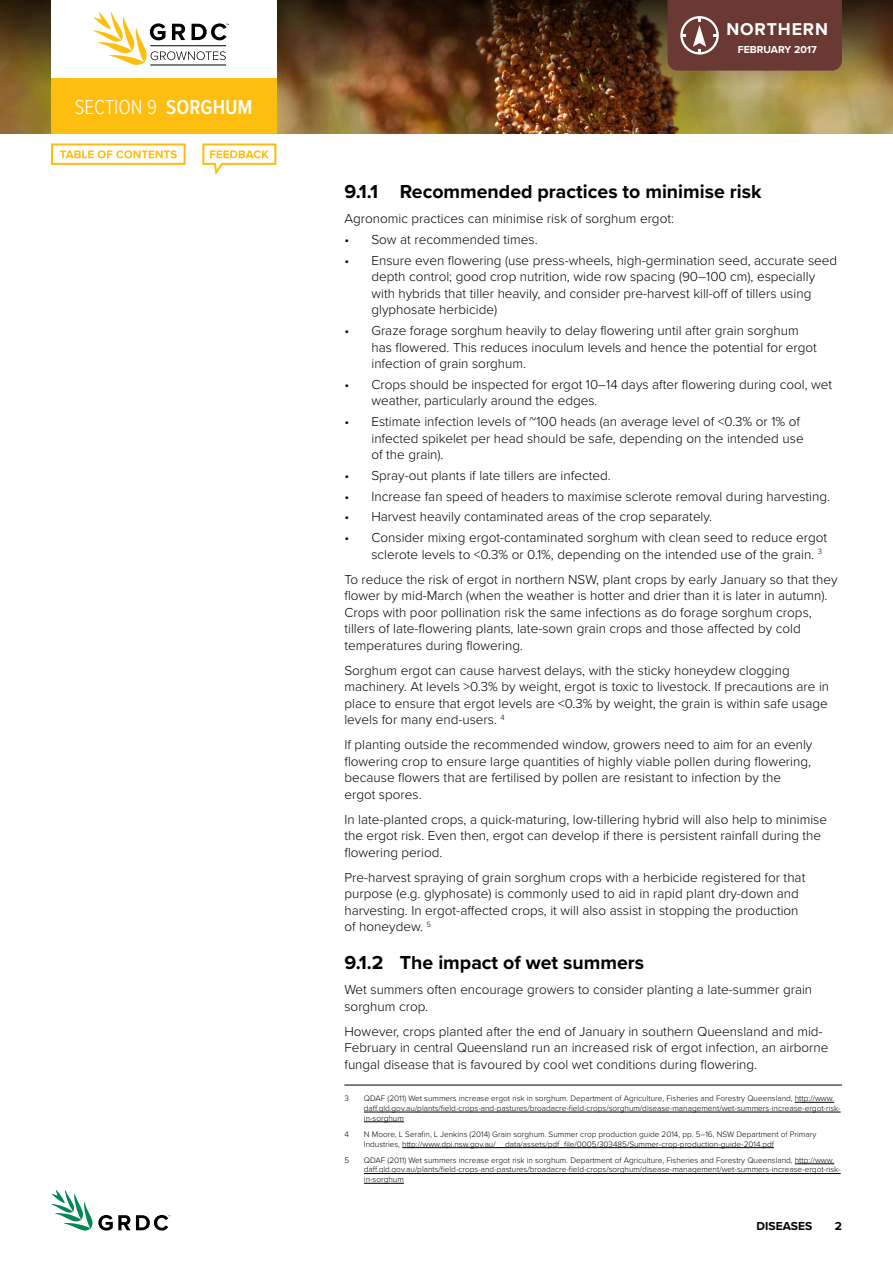
<style>
.page{position:relative;width:893px;height:1263px;background:#fff}
.page>*{position:absolute;margin:0;border:0;box-sizing:border-box;transform-origin:0 0}
.t1{font:300 21px "Proxima Nova Cond";color:#fff}
.t2{font:700 19.5px "Proxima Nova";color:#000}
.t3{font:700 17.7px "Proxima Nova";letter-spacing:.05em;color:#fff}
.t4{font:300 13.5px/16.5px "Proxima Nova";color:#000}
.t5{font:700 12px "Proxima Nova";color:#000}
.t6{font:700 10.5px "Proxima Nova";color:#fff}
.t7{font:300 8.25px/9.8px "Proxima Nova";color:#000}
.s1{font-weight:600}
</style>
<div class="page">
<img style="left:0;top:117px;width:893px;height:16px">
<img style="left:0;top:0;width:893px;height:117px">
<svg style="left:51px;top:1190px;width:119px;height:41px"></svg>
<div style="left:51px;top:0;width:225px;height:81px;background:#fff"></div>
<div style="left:51px;top:78px;width:225px;height:55px;background:#febe10"></div>
<div style="left:668px;top:0;width:174px;height:71px;background:#6b3934"></div>
<hr style="left:150px;top:65px;width:76px;height:1px;background:#000">
<svg style="left:93px;top:12px;width:136px;height:53px"></svg>
<hr style="left:344px;top:1085px;width:498px;height:1px;background:#000">
<hr style="left:795px;top:1102px;width:39px;height:1px;background:#000">
<hr style="left:364px;top:1112px;width:477px;height:1px;background:#000">
<hr style="left:364px;top:1121px;width:40px;height:1px;background:#000">
<hr style="left:402px;top:1147px;width:372px;height:1px;background:#000">
<hr style="left:795px;top:1163px;width:39px;height:1px;background:#000">
<hr style="left:364px;top:1173px;width:477px;height:1px;background:#000">
<hr style="left:364px;top:1183px;width:40px;height:1px;background:#000">
<svg style="left:51px;top:143px;width:135px;height:22px"></svg>
<svg style="left:202px;top:143px;width:74px;height:32px"></svg>
<h1 class="t1" style="left:75px;top:91px;width:115px">SECTION 9 <span class="s1">SORGHUM</span></h1>
<h3 class="t3" style="left:726px;top:19px;width:103px">NORTHERN</h3>
<p class="t6" style="left:738px;top:41px;width:81px">February 2017</p>
<h2 class="t2" style="left:344px;top:177px;width:419px">9.1.1 Recommended practices to minimise risk</h2>
<p class="t4" style="left:344px;top:210px;width:331px">Agronomic practices can minimise risk of sorghum ergot:</p>
<p class="t4" style="left:344px;top:231px;width:195px">• Sow at recommended times.</p>
<p class="t4" style="left:371px;top:251px;width:467px;text-indent:-27px">• Ensure even flowering (use press-wheels, high-germination seed, accurate seed depth control; good crop nutrition, wide row spacing (90–100 cm), especially with hybrids that tiller heavily, and consider pre-harvest kill-off of tillers using glyphosate herbicide)</p>
<p class="t4" style="left:371px;top:322px;width:447px;text-indent:-27px">• Graze forage sorghum heavily to delay flowering until after grain sorghum has flowered. This reduces inoculum levels and hence the potential for ergot infection of grain sorghum.</p>
<p class="t4" style="left:371px;top:375px;width:462px;text-indent:-27px">• Crops should be inspected for ergot 10–14 days after flowering during cool, wet weather, particularly around the edges.</p>
<p class="t4" style="left:371px;top:412px;width:434px;text-indent:-27px">• Estimate infection levels of ~100 heads (an average level of &lt;0.3% or 1% of infected spikelet per head should be safe, depending on the intended use of the grain).</p>
<p class="t4" style="left:344px;top:466px;width:268px">• Spray-out plants if late tillers are infected.</p>
<p class="t4" style="left:344px;top:487px;width:487px">• Increase fan speed of headers to maximise sclerote removal during harvesting.</p>
<p class="t4" style="left:344px;top:508px;width:369px">• Harvest heavily contaminated areas of the crop separately.</p>
<p class="t4" style="left:371px;top:528px;width:457px;text-indent:-27px">• Consider mixing ergot-contaminated sorghum with clean seed to reduce ergot sclerote levels to &lt;0.3% or 0.1%, depending on the intended use of the grain. <sup>3</sup></p>
<p class="t4" style="left:344px;top:570px;width:495px">To reduce the risk of ergot in northern NSW, plant crops by early January so that they flower by mid-March (when the weather is hotter and drier than it is later in autumn).<br>Crops with poor pollination risk the same infections as do forage sorghum crops, tillers of late-flowering plants, late-sown grain crops and those affected by cold temperatures during flowering.</p>
<p class="t4" style="left:344px;top:661px;width:486px">Sorghum ergot can cause harvest delays, with the sticky honeydew clogging machinery. At levels &gt;0.3% by weight, ergot is toxic to livestock. If precautions are in place to ensure that ergot levels are &lt;0.3% by weight, the grain is within safe usage levels for many end-users. <sup>4</sup></p>
<p class="t4" style="left:344px;top:736px;width:470px">If planting outside the recommended window, growers need to aim for an evenly flowering crop to ensure large quantities of highly viable pollen during flowering, because flowers that are fertilised by pollen are resistant to infection by the ergot spores.</p>
<p class="t4" style="left:344px;top:810px;width:484px">In late-planted crops, a quick-maturing, low-tillering hybrid will also help to minimise the ergot risk. Even then, ergot can develop if there is persistent rainfall during the flowering period.</p>
<p class="t4" style="left:344px;top:868px;width:462px">Pre-harvest spraying of grain sorghum crops with a herbicide registered for that purpose (e.g. glyphosate) is commonly used to aid in rapid plant dry-down and harvesting. In ergot-affected crops, it will also assist in stopping the production of honeydew. <sup>5</sup></p>
<h2 class="t2" style="left:344px;top:948px;width:301px">9.1.2 The impact of wet summers</h2>
<p class="t4" style="left:344px;top:981px;width:469px">Wet summers often encourage growers to consider planting a late-summer grain sorghum crop.</p>
<p class="t4" style="left:344px;top:1022px;width:485px">However, crops planted after the end of January in southern Queensland and mid-<br>February in central Queensland run an increased risk of ergot infection, an airborne fungal disease that is favoured by cool wet conditions during flowering.</p>
<p class="t7" style="left:344px;top:1093px;width:6px">3</p>
<p class="t7" style="left:364px;top:1093px;width:478px">QDAF (2011) Wet summers increase ergot risk in sorghum. Department of Agriculture, Fisheries and Forestry Queensland, http://www. daff.qld.gov.au/plants/field-crops-and-pastures/broadacre-field-crops/sorghum/disease-management/wet-summers-increase-ergot-risk&shy;in-sorghum</p>
<p class="t7" style="left:344px;top:1129px;width:6px">4</p>
<p class="t7" style="left:364px;top:1129px;width:454px">N Moore, L Serafin, L Jenkins (2014) Grain sorghum. Summer crop production guide 2014, pp. 5–16, NSW Department of Primary<br>Industries, http://www.dpi.nsw.gov.au/__data/assets/pdf_file/0005/303485/Summer-crop-production-guide-2014.pdf</p>
<p class="t7" style="left:344px;top:1154px;width:6px">5</p>
<p class="t7" style="left:364px;top:1154px;width:478px">QDAF (2011) Wet summers increase ergot risk in sorghum. Department of Agriculture, Fisheries and Forestry Queensland, http://www. daff.qld.gov.au/plants/field-crops-and-pastures/broadacre-field-crops/sorghum/disease-management/wet-summers-increase-ergot-risk&shy;in-sorghum</p>
<p class="t5" style="left:757px;top:1217px;width:57px">diseases</p>
<p class="t5" style="left:835px;top:1217px;width:9px">2</p>
</div>
